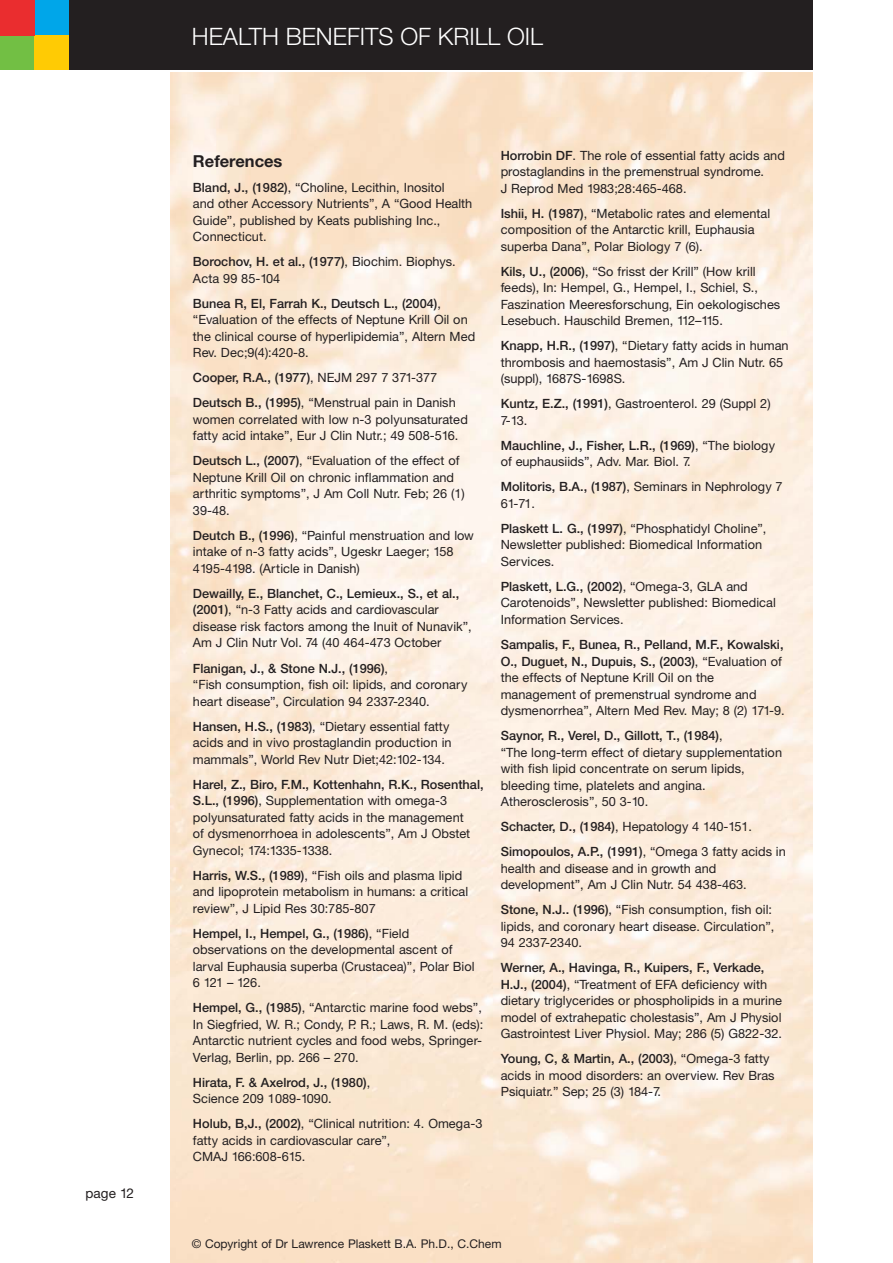
<style>
.page{position:relative;width:893px;height:1263px;background:#fff}
.page>*{position:absolute;margin:0;border:0;box-sizing:border-box;transform-origin:0 0}
.t1{font:300 24px "Helvetica Neue";color:#fff}
.t2{font:700 16.5px "Helvetica Neue";color:#231f20}
.t3{font:13.5px "Helvetica Neue";color:#231f20}
.t4{font:12.75px/16.5px "Helvetica Neue";color:#231f20}
.t5{font:500 12.75px/16.5px "Helvetica Neue";color:#231f20}
.t6{font:12px "Helvetica Neue";color:#231f20}
.s1{font-weight:500}
.s2{font-weight:400}
</style>
<div class="page">
<div style="left:0;top:0;width:813px;height:70px;background:#231f20"></div>
<div style="left:34px;top:0;width:34px;height:36px;background:#00a6e9"></div>
<div style="left:0;top:36px;width:34px;height:34px;background:#72bf44"></div>
<div style="left:34px;top:36px;width:34px;height:34px;background:#ffcb04"></div>
<div style="left:0;top:0;width:34px;height:36px;background:#ea2d2f"></div>
<p class="t3" style="left:85px;top:1188px;width:50px">page 12</p>
<h1 class="t1" style="left:192px;top:28px;width:353px">HEALTH BENEFITS OF KRILL OIL</h1>
<p class="t2" style="left:193px;top:155px;width:91px">References</p>
<p class="t4" style="left:193px;top:180px;width:281px"><span class="s1">Bland, J., (1982)</span>, “Choline, Lecithin, Inositol<br>and other Accessory Nutrients”, A “Good Health Guide”, published by Keats publishing Inc., Connecticut.</p>
<p class="t4" style="left:193px;top:255px;width:264px"><span class="s1">Borochov, H. et al., (1977)</span>, Biochim. Biophys.<br>Acta 99 85-104</p>
<p class="t4" style="left:193px;top:296px;width:284px"><span class="s1">Bunea R, El, Farrah K., Deutsch L., (2004)</span>, “Evaluation of the effects of Neptune Krill Oil on the clinical course of hyperlipidemia”, Altern Med Rev. Dec;9(4):420-8.</p>
<p class="t4" style="left:193px;top:366px;width:264px;line-height:25px"><span class="s1">Cooper, R.A., (1977)</span>, NEJM 297 7 371-377<br><span class="s1">Deutsch B., (1995)</span>, “Menstrual pain in Danish</p>
<p class="t4" style="left:193px;top:412px;width:276px">women correlated with low n-3 polyunsaturated fatty acid intake”, Eur J Clin Nutr.; 49 508-516.</p>
<p class="t4" style="left:193px;top:454px;width:273px"><span class="s1">Deutsch L., (2007)</span>, “Evaluation of the effect of Neptune Krill Oil on chronic inflammation and arthritic symptoms”, J Am Coll Nutr. Feb; 26 (1)<br>39-48.</p>
<p class="t4" style="left:193px;top:528px;width:282px"><span class="s1">Deutch B., (1996)</span>, “Painful menstruation and low intake of n-3 fatty acids”, Ugeskr Laeger; 158<br>4195-4198. (Article in Danish)</p>
<p class="t4" style="left:193px;top:586px;width:280px"><span class="s1">Dewailly, E., Blanchet, C., Lemieux., S., et al., (2001)</span>, “n-3 Fatty acids and cardiovascular disease risk factors among the Inuit of Nunavik”, Am J Clin Nutr Vol. 74 (40 464-473 October</p>
<p class="t4" style="left:193px;top:661px;width:276px"><span class="s1">Flanigan, J., &amp; Stone N.J., (1996)</span>,<br>“Fish consumption, fish oil: lipids, and coronary heart disease”, Circulation 94 2337-2340.</p>
<p class="t4" style="left:193px;top:719px;width:260px"><span class="s1">Hansen, H.S., (1983)</span>, “Dietary essential fatty acids and in vivo prostaglandin production in mammals”, World Rev Nutr Diet;42:102-134.</p>
<p class="t4" style="left:193px;top:777px;width:292px"><span class="s1">Harel, Z., Biro, F.M., Kottenhahn, R.K., Rosenthal, S.L., (1996)</span>, Supplementation with omega-3 polyunsaturated fatty acids in the management<br>of dysmenorrhoea in adolescents”, Am J Obstet Gynecol; 174:1335-1338.</p>
<p class="t4" style="left:193px;top:868px;width:277px"><span class="s1">Harris, W.S., (1989)</span>, “Fish oils and plasma lipid and lipoprotein metabolism in humans: a critical review”, J Lipid Res 30:785-807</p>
<p class="t4" style="left:193px;top:926px;width:283px"><span class="s1">Hempel, I., Hempel, G., (1986)</span>, “Field observations on the developmental ascent of larval Euphausia superba (Crustacea)”, Polar Biol 6 121 – 126.</p>
<p class="t4" style="left:193px;top:1000px;width:292px;text-align:justify"><span class="s1">Hempel, G., (1985)</span>, “Antarctic marine food webs”, In Siegfried, W. R.; Condy, P. R.; Laws, R. M. (eds):<br>Antarctic nutrient cycles and food webs, Springer-Verlag, Berlin, pp. 266 – 270.</p>
<p class="t5" style="left:193px;top:1075px;width:179px">Hirata, F. &amp; Axelrod, J., (1980)<span class="s2">,<br>Science 209 1089-1090.</span></p>
<p class="t4" style="left:193px;top:1116px;width:291px"><span class="s1">Holub, B,J., (2002)</span>, “Clinical nutrition: 4. Omega-3 fatty acids in cardiovascular care”,<br>CMAJ 166:608-615.</p>
<p class="t4" style="left:501px;top:148px;width:286px"><span class="s1">Horrobin DF</span>. The role of essential fatty acids and prostaglandins in the premenstrual syndrome.<br>J Reprod Med 1983;28:465-468.</p>
<p class="t4" style="left:501px;top:206px;width:271px"><span class="s1">Ishii, H. (1987)</span>, “Metabolic rates and elemental composition of the Antarctic krill, Euphausia superba Dana”, Polar Biology 7 (6).</p>
<p class="t4" style="left:501px;top:264px;width:281px"><span class="s1">Kils, U., (2006)</span>, “So frisst der Krill” (How krill feeds), In: Hempel, G., Hempel, I., Schiel, S., Faszination Meeresforschung, Ein oekologisches Lesebuch. Hauschild Bremen, 112–115.</p>
<p class="t4" style="left:501px;top:339px;width:289px"><span class="s1">Knapp, H.R., (1997)</span>, “Dietary fatty acids in human thrombosis and haemostasis”, Am J Clin Nutr. 65 (suppl), 1687S-1698S.</p>
<p class="t4" style="left:501px;top:397px;width:271px"><span class="s1">Kuntz, E.Z., (1991)</span>, Gastroenterol. 29 (Suppl 2)<br>7-13.</p>
<p class="t4" style="left:501px;top:438px;width:276px"><span class="s1">Mauchline, J., Fisher, L.R., (1969)</span>, “The biology of euphausiids”, Adv. Mar. Biol. 7.</p>
<p class="t4" style="left:501px;top:480px;width:283px"><span class="s1">Molitoris, B.A., (1987)</span>, Seminars in Nephrology 7<br>61-71.</p>
<p class="t4" style="left:501px;top:521px;width:267px"><span class="s1">Plaskett L. G., (1997)</span>, “Phosphatidyl Choline”,<br>Newsletter published: Biomedical Information<br>Services.</p>
<p class="t4" style="left:501px;top:579px;width:277px"><span class="s1">Plaskett, L.G., (2002)</span>, “Omega-3, GLA and<br>Carotenoids”, Newsletter published: Biomedical<br>Information Services.</p>
<p class="t4" style="left:501px;top:637px;width:285px"><span class="s1">Sampalis, F., Bunea, R., Pelland, M.F., Kowalski, O., Duguet, N., Dupuis, S., (2003)</span>, “Evaluation of the effects of Neptune Krill Oil on the management of premenstrual syndrome and dysmenorrhea”, Altern Med Rev. May; 8 (2) 171-9.</p>
<p class="t4" style="left:501px;top:728px;width:283px"><span class="s1">Saynor, R., Verel, D., Gillott, T., (1984)</span>,<br>“The long-term effect of dietary supplementation with fish lipid concentrate on serum lipids, bleeding time, platelets and angina.<br>Atherosclerosis”, 50 3-10.</p>
<p class="t5" style="left:501px;top:815px;width:287px;line-height:25px">Schacter, D., (1984)<span class="s2">, Hepatology 4 140-151.<br></span>Simopoulos, A.P., (1991)<span class="s2">, “Omega 3 fatty acids in</span></p>
<p class="t4" style="left:501px;top:861px;width:248px">health and disease and in growth and development”, Am J Clin Nutr. 54 438-463.</p>
<p class="t4" style="left:501px;top:902px;width:275px"><span class="s1">Stone, N.J.. (1996)</span>, “Fish consumption, fish oil: lipids, and coronary heart disease. Circulation”,<br>94 2337-2340.</p>
<p class="t4" style="left:501px;top:960px;width:283px"><span class="s1">Werner, A., Havinga, R., Kuipers, F., Verkade, H.J., (2004)</span>, “Treatment of EFA deficiency with dietary triglycerides or phospholipids in a murine model of extrahepatic cholestasis”, Am J Physiol Gastrointest Liver Physiol. May; 286 (5) G822-32.</p>
<p class="t4" style="left:501px;top:1051px;width:275px"><span class="s1">Young, C, &amp; Martin, A., (2003)</span>, “Omega-3 fatty acids in mood disorders: an overview. Rev Bras<br>Psiquiatr.” Sep; 25 (3) 184-7.</p>
<p class="t6" style="left:192px;top:1239px;width:311px">© Copyright of Dr Lawrence Plaskett B.A. Ph.D., C.Chem</p>
</div>
